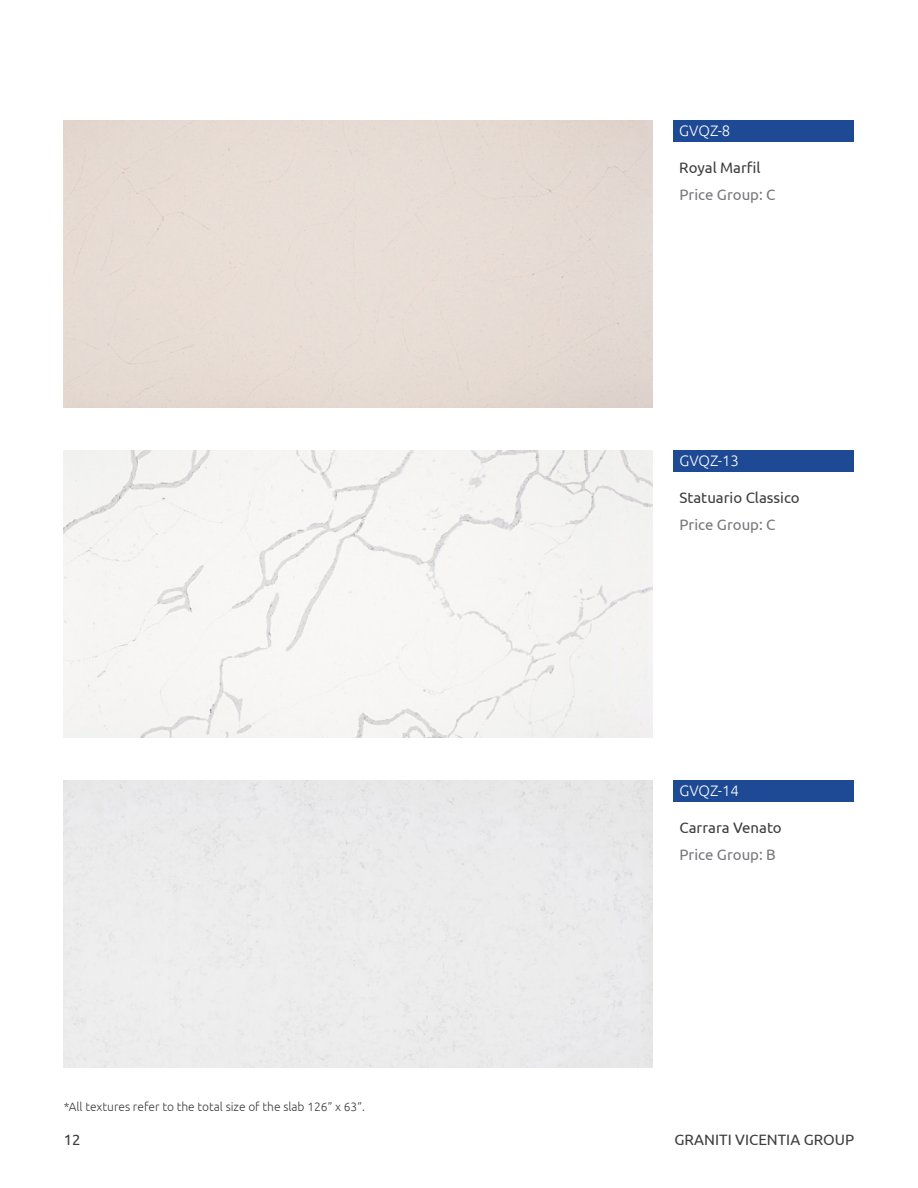
<style>
.page{position:relative;width:918px;height:1188px;background:#fff}
.page>*{position:absolute;margin:0;border:0;box-sizing:border-box;transform-origin:0 0}
.testo-generale{font:15.15px "Ubuntu";color:#3d3d3c}
.testo-generale-2{font:15.15px "Ubuntu";color:#76777b}
.testo-generale-3{font:300 15.15px "Ubuntu";color:#fff}
.t1{font:15px "Ubuntu";color:#3d3d3c}
.testo-generale-4{font:300 12.15px "Ubuntu";color:#3d3d3c}
</style>
<div class="page">
<div style="left:674px;top:120px;width:180px;height:22px;background:#1e4994"></div>
<div style="left:674px;top:450px;width:180px;height:22px;background:#1e4994"></div>
<div style="left:674px;top:780px;width:180px;height:21px;background:#1e4994"></div>
<img style="left:64px;top:450px;width:589px;height:288px">
<p class="testo-generale-3" style="left:679px;top:121px;width:53px">GVQZ-8</p>
<p class="testo-generale" style="left:679px;top:158px;width:83px">Royal Marfil</p>
<p class="testo-generale-2" style="left:679px;top:185px;width:98px">Price Group: C</p>
<p class="testo-generale-3" style="left:679px;top:451px;width:61px">GVQZ-13</p>
<p class="testo-generale" style="left:679px;top:488px;width:122px">Statuario Classico</p>
<p class="testo-generale-2" style="left:679px;top:515px;width:98px">Price Group: C</p>
<p class="testo-generale-3" style="left:679px;top:781px;width:61px">GVQZ-14</p>
<p class="testo-generale" style="left:679px;top:818px;width:104px">Carrara Venato</p>
<p class="testo-generale-4" style="left:64px;top:1099px;width:303px">*All textures refer to the total size of the slab 126” x 63”.</p>
<p class="testo-generale-2" style="left:679px;top:845px;width:98px">Price Group: B</p>
<p class="t1" style="left:64px;top:1131px;width:18px">12</p>
<p class="t1" style="left:674px;top:1131px;width:181px">GRANITI VICENTIA GROUP</p>
</div>
